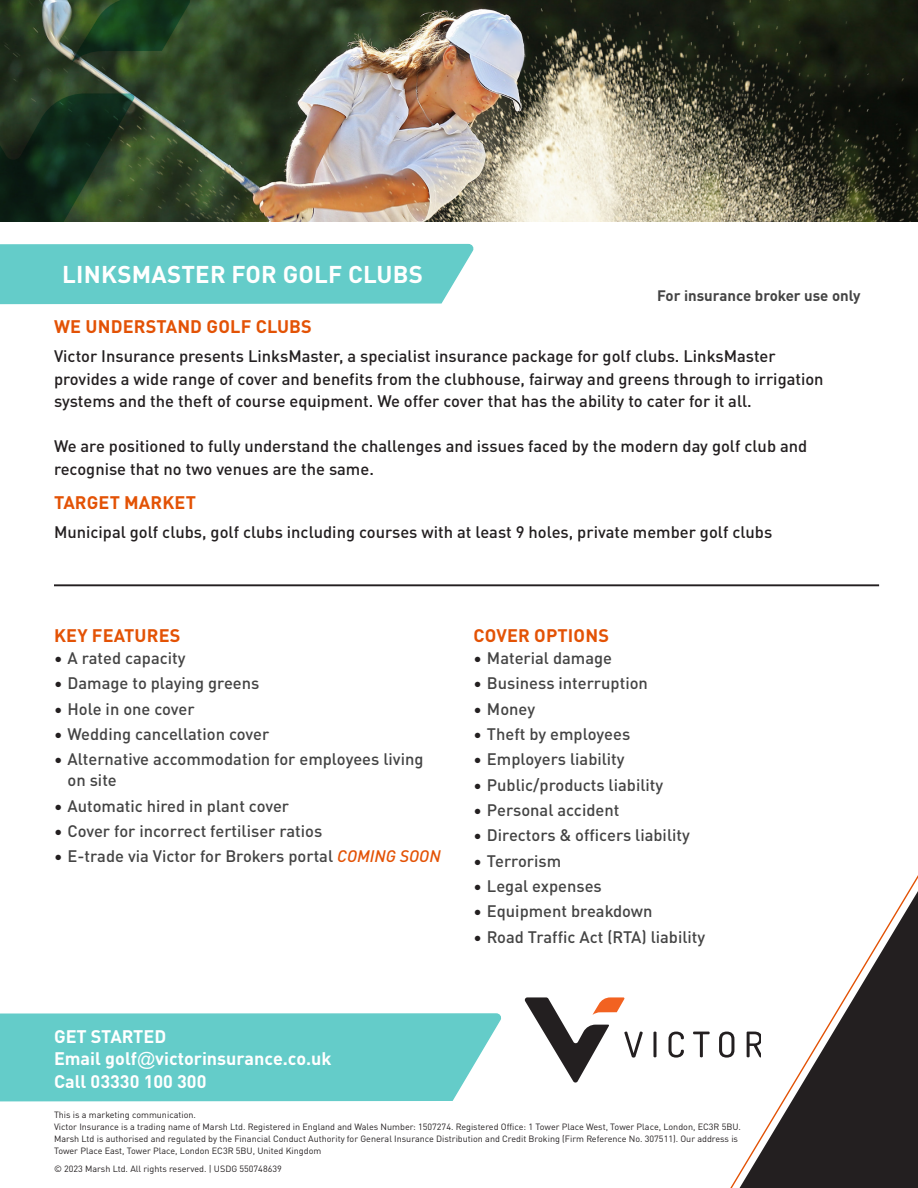
<style>
.page{position:relative;width:918px;height:1188px;background:#fff}
.page>*{position:absolute;margin:0;border:0;box-sizing:border-box;transform-origin:0 0}
.t1{font:700 24px "DINOT";letter-spacing:.01em;color:#fff}
.Black_Bullet{font:700 18px "DINOT";letter-spacing:.01em;color:#e35205}
.t2{font:700 18px/22.5px "DINOT";color:#fff}
.t3{font:500 16.5px/22.5px "DINOT";color:#231f20}
.t4{font:500 16.5px/21px "DINOT";color:#444}
.t5{font:700 15px "DINOT";color:#444}
.Disclaimer_Text_7_11{font:9px/12px "DINOT";color:#231f20}
.s1{color:#231f20}
.s2{font-style:italic;color:#e35205}
.s3{font-family:"Arial";font-weight:400}
</style>
<div class="page">
<img style="left:475px;top:0;width:443px;height:222px">
<hr style="left:54px;top:584px;width:825px;height:2px;background:#231f20">
<svg style="left:740px;top:891px;width:178px;height:297px;fill:#231f20"></svg>
<div style="left:0;top:1013px;width:501px;height:89px;background:#64ccc9"></div>
<hr style="left:654px;top:1032px;width:3px;height:25px;background:#231f20">
<svg style="left:669px;top:1032px;width:15px;height:26px"></svg>
<svg style="left:693px;top:1032px;width:17px;height:25px"></svg>
<svg style="left:719px;top:1032px;width:15px;height:26px"></svg>
<svg style="left:747px;top:1032px;width:14px;height:25px"></svg>
<svg style="left:525px;top:997px;width:118px;height:86px"></svg>
<img style="left:0;top:0;width:475px;height:305px">
<div style="left:61px;top:264px;width:377px;height:21px;background:#64ccc9"></div>
<div style="left:61px;top:263px;width:377px;height:23px;border:2px solid #64ccc9"></div>
<p class="t1" style="left:62px;top:255px;width:362px">LINKSMASTER FOR GOLF CLUBS</p>
<p class="t5" style="left:657px;top:284px;width:205px">For insurance broker use only</p>
<p class="Black_Bullet" style="left:54px;top:313px;width:259px">WE UNDERSTAND GOLF CLUBS</p>
<p class="t3" style="left:54px;top:344px;width:771px">Victor Insurance presents LinksMaster, a specialist insurance package for golf clubs. LinksMaster provides a wide range of cover and benefits from the clubhouse, fairway and greens through to irrigation systems and the theft of course equipment. We offer cover that has the ability to cater for it all.</p>
<p class="t3" style="left:54px;top:434px;width:755px">We are positioned to fully understand the challenges and issues faced by the modern day golf club and recognise that no two venues are the same.</p>
<p class="Black_Bullet" style="left:54px;top:489px;width:143px">TARGET MARKET</p>
<p class="t3" style="left:54px;top:519px;width:720px">Municipal golf clubs, golf clubs including courses with at least 9 holes, private member golf clubs</p>
<p class="Black_Bullet" style="left:54px;top:622px;width:128px">KEY FEATURES</p>
<p class="t4" style="left:54px;top:646px;width:133px"><span class="s1">•</span> A rated capacity</p>
<p class="t4" style="left:54px;top:671px;width:207px"><span class="s1">•</span> Damage to playing greens</p>
<p class="t4" style="left:54px;top:697px;width:142px"><span class="s1">•</span> Hole in one cover</p>
<p class="t4" style="left:54px;top:722px;width:217px"><span class="s1">•</span> Wedding cancellation cover</p>
<p class="t4" style="left:68px;top:747px;width:357px;text-indent:-14px"><span class="s1">•</span> Alternative accommodation for employees living on site</p>
<p class="t4" style="left:54px;top:794px;width:237px"><span class="s1">•</span> Automatic hired in plant cover</p>
<p class="t4" style="left:54px;top:819px;width:270px"><span class="s1">•</span> Cover for incorrect fertiliser ratios</p>
<p class="t4" style="left:54px;top:844px;width:388px"><span class="s1">•</span> E-trade via Victor for Brokers portal <span class="s2">COMING SOON</span></p>
<p class="t2" style="left:54px;top:1023px;width:279px">GET STARTED<br>Email golf<span class="s3">@</span>victorinsurance.co.uk<br>Call 03330 100 300</p>
<p class="Black_Bullet" style="left:474px;top:622px;width:137px">COVER OPTIONS</p>
<p class="t4" style="left:473px;top:646px;width:140px"><span class="s1">•</span> Material damage</p>
<p class="t4" style="left:473px;top:671px;width:176px"><span class="s1">•</span> Business interruption</p>
<p class="t4" style="left:473px;top:697px;width:63px"><span class="s1">•</span> Money</p>
<p class="t4" style="left:473px;top:722px;width:158px"><span class="s1">•</span> Theft by employees</p>
<p class="t4" style="left:473px;top:747px;width:153px"><span class="s1">•</span> Employers liability</p>
<p class="t4" style="left:473px;top:773px;width:191px"><span class="s1">•</span> Public/products liability</p>
<p class="t4" style="left:473px;top:798px;width:147px"><span class="s1">•</span> Personal accident</p>
<p class="t4" style="left:473px;top:823px;width:218px"><span class="s1">•</span> Directors &amp; officers liability</p>
<p class="t4" style="left:473px;top:849px;width:89px"><span class="s1">•</span> Terrorism</p>
<p class="t4" style="left:473px;top:874px;width:130px"><span class="s1">•</span> Legal expenses</p>
<p class="t4" style="left:473px;top:899px;width:181px"><span class="s1">•</span> Equipment breakdown</p>
<p class="t4" style="left:473px;top:925px;width:233px"><span class="s1">•</span> Road Traffic Act (RTA) liability</p>
<p class="Disclaimer_Text_7_11" style="left:54px;top:1108px;width:689px">This is a marketing communication.<br>Victor Insurance is a trading name of Marsh Ltd. Registered in England and Wales Number: 1507274. Registered Office: 1 Tower Place West, Tower Place, London, EC3R 5BU.<br>Marsh Ltd is authorised and regulated by the Financial Conduct Authority for General Insurance Distribution and Credit Broking (Firm Reference No. 307511). Our address is Tower Place East, Tower Place, London EC3R 5BU, United Kingdom</p>
<p class="Disclaimer_Text_7_11" style="left:54px;top:1162px;width:229px">© 2023 Marsh Ltd. All rights reserved. | USDG 550748639</p>
</div>
